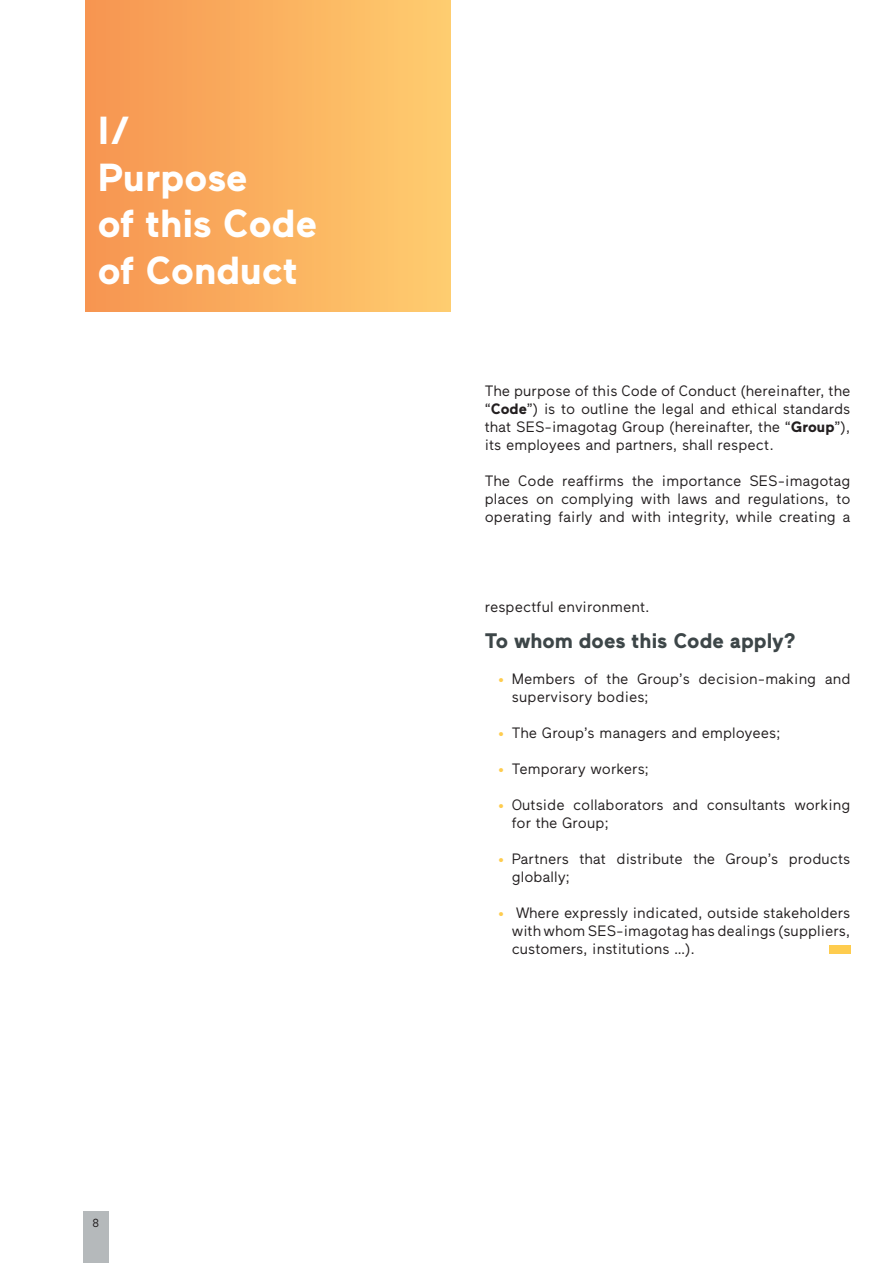
<style>
.page{position:relative;width:893px;height:1263px;background:#fff}
.page>*{position:absolute;margin:0;border:0;box-sizing:border-box;transform-origin:0 0}
.t1{font:700 39px/46.8px "Maax";color:#fff}
.t2{font:700 21px "Maax";color:#3d4648}
.t3{font:15px/18px "Maax";color:#231f20;text-align:justify}
.t4{font:12px "Maax";color:#231f20}
.s1{font-weight:700}
.s2{color:#fecc4e}
</style>
<div class="page">
<div style="left:83px;top:1212px;width:25px;height:51px;background:#b5b9bb"></div>
<div style="left:85px;top:0;width:366px;height:311px;background:linear-gradient(to right,#f69450,#ffcd6f)"></div>
<div style="left:829px;top:945px;width:21px;height:9px;background:#fecc4e"></div>
<h1 class="t1" style="left:98px;top:107px;width:221px">I/<br>Purpose<br>of this Code of Conduct</h1>
<p class="t4" style="left:92px;top:1216px;width:8px">8</p>
<p class="t3" style="left:485px;top:382px;width:367px">The purpose of this Code of Conduct (hereinafter, the “<span class="s1">Code</span>”) is to outline the legal and ethical standards that SES-imagotag Group (hereinafter, the “<span class="s1">Group</span>”), its employees and partners, shall respect.</p>
<p class="t3" style="left:485px;top:472px;width:367px">The Code reaffirms the importance SES-imagotag places on complying with laws and regulations, to operating fairly and with integrity, while creating a</p>
<p class="t3" style="left:485px;top:598px;width:166px">respectful environment.</p>
<h2 class="t2" style="left:485px;top:629px;width:312px">To whom does this Code apply?</h2>
<p class="t3" style="left:512px;top:670px;width:340px;text-indent:-14px"><span class="s2">•</span> Members of the Group’s decision-making and supervisory bodies;</p>
<p class="t3" style="left:498px;top:724px;width:284px"><span class="s2">•</span> The Group’s managers and employees;</p>
<p class="t3" style="left:498px;top:760px;width:152px"><span class="s2">•</span> Temporary workers;</p>
<p class="t3" style="left:512px;top:796px;width:340px;text-indent:-14px"><span class="s2">•</span> Outside collaborators and consultants working for the Group;</p>
<p class="t3" style="left:512px;top:850px;width:340px;text-indent:-14px"><span class="s2">•</span> Partners that distribute the Group’s products globally;</p>
<p class="t3" style="left:512px;top:904px;width:340px;text-indent:-14px"><span class="s2">•</span> Where expressly indicated, outside stakeholders with whom SES-imagotag has dealings (suppliers, customers, institutions …).</p>
</div>
